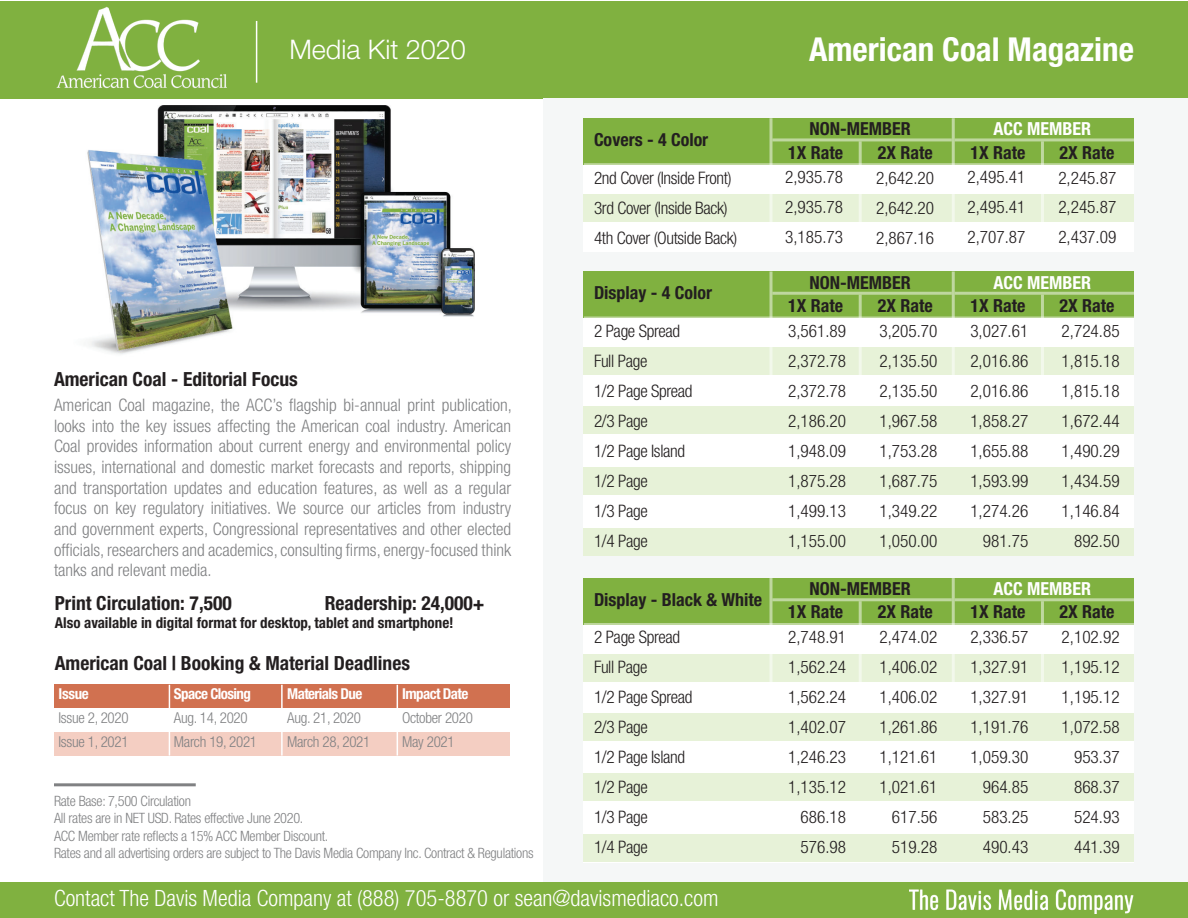
<style>
.page{position:relative;width:1188px;height:918px;background:#fff}
.page>*{position:absolute;margin:0;border:0;box-sizing:border-box;transform-origin:0 0}
.t1{font:700 condensed 33px "Helvetica Neue LT Std";color:#fff}
.t2{font:300 27px "Helvetica Neue LT Std";color:#fff}
.t3{font:300 condensed 22.5px "Helvetica Neue LT Std";color:#fff}
.t4{font:700 condensed 19.5px "Helvetica Neue LT Std";color:#231f20}
.t5{font:700 condensed 18px "Helvetica Neue LT Std";color:#231f20}
.t6{font:700 condensed 18px "Helvetica Neue LT Std";color:#fff}
.t7{font:300 condensed 17.25px/30px "Helvetica Neue LT Std";color:#231f20;text-align:justify}
.t8{font:300 condensed 17.25px/20.7px "Helvetica Neue LT Std";color:#808183;text-align:justify}
.t9{font:300 condensed 17.25px/30px "Helvetica Neue LT Std";letter-spacing:-.02em;color:#231f20}
.t10{font:300 condensed 15px/24px "Helvetica Neue LT Std";letter-spacing:-.02em;color:#808183}
.t11{font:700 condensed 15px "Helvetica Neue LT Std";color:#231f20}
.t12{font:700 condensed 15px "Helvetica Neue LT Std";letter-spacing:-.04em;color:#fff}
.t13{font:300 condensed 14.25px/17.1px "Helvetica Neue LT Std";letter-spacing:-.02em;color:#808183}
</style>
<div class="page">
<div style="left:0;top:882px;width:1188px;height:36px;background:#80b140"></div>
<div style="left:0;top:1px;width:1188px;height:97px;background:#80b140"></div>
<img style="left:38px;top:6px;width:203px;height:93px">
<hr style="left:256px;top:21px;width:1px;height:62px;background:#fff">
<img style="left:910px;top:889px;width:224px;height:25px">
<div style="left:543px;top:98px;width:645px;height:784px;background:#f5f7f7"></div>
<div style="left:584px;top:118px;width:550px;height:133px;background:#fff"></div>
<div style="left:584px;top:271px;width:550px;height:285px;background:#fff"></div>
<div style="left:584px;top:578px;width:550px;height:284px;background:#fff"></div>
<div style="left:584px;top:118px;width:550px;height:47px;background:#80b140"></div>
<div style="left:584px;top:271px;width:550px;height:47px;background:#80b140"></div>
<div style="left:584px;top:578px;width:550px;height:47px;background:#80b140"></div>
<div style="left:584px;top:194px;width:550px;height:28px;background:#e7f2d8"></div>
<div style="left:584px;top:347px;width:550px;height:28px;background:#e7f2d8"></div>
<div style="left:584px;top:654px;width:550px;height:28px;background:#e7f2d8"></div>
<div style="left:584px;top:406px;width:550px;height:28px;background:#e7f2d8"></div>
<div style="left:584px;top:713px;width:550px;height:28px;background:#e7f2d8"></div>
<div style="left:584px;top:467px;width:550px;height:28px;background:#e7f2d8"></div>
<div style="left:584px;top:773px;width:550px;height:28px;background:#e7f2d8"></div>
<div style="left:584px;top:528px;width:550px;height:28px;background:#e7f2d8"></div>
<div style="left:584px;top:834px;width:550px;height:28px;background:#e7f2d8"></div>
<hr style="left:584px;top:163px;width:550px;height:3px;background:#fff">
<hr style="left:584px;top:316px;width:550px;height:3px;background:#fff">
<hr style="left:584px;top:623px;width:550px;height:3px;background:#fff">
<div style="left:54px;top:685px;width:456px;height:23px;background:#d17150"></div>
<div style="left:54px;top:732px;width:456px;height:24px;background:#f4cec2"></div>
<hr style="left:54px;top:783px;width:142px;height:3px;background:#808183">
<img style="left:87px;top:106px;width:388px;height:248px">
<hr style="left:859px;top:141px;width:3px;height:110px;background:#fff">
<hr style="left:859px;top:295px;width:3px;height:110px;background:#fff">
<hr style="left:859px;top:601px;width:3px;height:110px;background:#fff">
<hr style="left:1041px;top:141px;width:3px;height:110px;background:#fff">
<hr style="left:1041px;top:295px;width:3px;height:110px;background:#fff">
<hr style="left:1041px;top:601px;width:3px;height:110px;background:#fff">
<hr style="left:770px;top:118px;width:2px;height:133px;background:#fff">
<hr style="left:770px;top:271px;width:2px;height:134px;background:#fff">
<hr style="left:770px;top:578px;width:2px;height:133px;background:#fff">
<hr style="left:952px;top:118px;width:3px;height:133px;background:#fff">
<hr style="left:952px;top:271px;width:3px;height:134px;background:#fff">
<hr style="left:952px;top:578px;width:3px;height:133px;background:#fff">
<hr style="left:772px;top:138px;width:180px;height:3px;background:#fff">
<hr style="left:772px;top:292px;width:180px;height:3px;background:#fff">
<hr style="left:772px;top:598px;width:180px;height:3px;background:#fff">
<hr style="left:955px;top:138px;width:179px;height:3px;background:#fff">
<hr style="left:955px;top:292px;width:179px;height:3px;background:#fff">
<hr style="left:955px;top:598px;width:179px;height:3px;background:#fff">
<hr style="left:281px;top:685px;width:2px;height:71px;background:#fff">
<hr style="left:397px;top:685px;width:1px;height:71px;background:#fff">
<hr style="left:169px;top:685px;width:1px;height:71px;background:#fff">
<h2 class="t2" style="left:289px;top:33px;width:178px">Media Kit 2020</h2>
<p class="t4" style="left:54px;top:368px;width:245px">American Coal - Editorial Focus</p>
<p class="t8" style="left:54px;top:394px;width:459px">American Coal magazine, the ACC’s flagship bi-annual print publication, looks into the key issues affecting the American coal industry. American Coal provides information about current energy and environmental policy issues, international and domestic market forecasts and reports, shipping and transportation updates and education features, as well as a regular focus on key regulatory initiatives. We source our articles from industry and government experts, Congressional representatives and other elected officials, researchers and academics, consulting firms, energy-focused think tanks and relevant media.</p>
<p class="t4" style="left:55px;top:591px;width:179px">Print Circulation: 7,500</p>
<p class="t4" style="left:325px;top:591px;width:161px">Readership: 24,000+</p>
<p class="t11" style="left:55px;top:613px;width:400px">Also available in digital format for desktop, tablet and smartphone!</p>
<p class="t4" style="left:55px;top:651px;width:357px">American Coal | Booking &amp; Material Deadlines</p>
<p class="t12" style="left:58px;top:685px;width:32px">Issue</p>
<p class="t10" style="left:58px;top:706px;width:72px">Issue 2, 2020<br>Issue 1, 2021</p>
<p class="t12" style="left:174px;top:685px;width:78px">Space Closing</p>
<p class="t10" style="left:174px;top:706px;width:85px">Aug. 14, 2020<br>March 19, 2021</p>
<p class="t12" style="left:287px;top:685px;width:77px">Materials Due</p>
<p class="t10" style="left:287px;top:706px;width:85px">Aug. 21, 2020<br>March 28, 2021</p>
<p class="t12" style="left:402px;top:685px;width:68px">Impact Date</p>
<p class="t10" style="left:402px;top:706px;width:72px">October 2020<br>May 2021</p>
<p class="t13" style="left:54px;top:793px;width:481px">Rate Base: 7,500 Circulation<br>All rates are in NET USD. Rates effective June 2020.<br>ACC Member rate reflects a 15% ACC Member Discount.<br>Rates and all advertising orders are subject to The Davis Media Company Inc. Contract &amp; Regulations</p>
<p class="t5" style="left:594px;top:129px;width:116px">Covers - 4 Color</p>
<p class="t9" style="left:594px;top:162px;width:145px">2nd Cover (Inside Front)<br>3rd Cover (Inside Back)<br>4th Cover (Outside Back)</p>
<p class="t5" style="left:594px;top:282px;width:120px">Display - 4 Color</p>
<p class="t9" style="left:594px;top:316px;width:100px">2 Page Spread<br>Full Page<br>1/2 Page Spread<br>2/3 Page<br>1/2 Page Island<br>1/2 Page<br>1/3 Page<br>1/4 Page</p>
<p class="t5" style="left:594px;top:588px;width:170px">Display - Black &amp; White</p>
<p class="t9" style="left:594px;top:622px;width:100px">2 Page Spread<br>Full Page<br>1/2 Page Spread<br>2/3 Page<br>1/2 Page Island<br>1/2 Page<br>1/3 Page<br>1/4 Page</p>
<h3 class="t3" style="left:54px;top:885px;width:666px">Contact The Davis Media Company at (888) 705-8870 or sean@davismediaco.com</h3>
<h1 class="t1" style="left:809px;top:29px;width:326px">American Coal Magazine</h1>
<p class="t5" style="left:810px;top:118px;width:103px">NON-MEMBER</p>
<p class="t6" style="left:994px;top:118px;width:99px">ACC MEMBER</p>
<p class="t5" style="left:788px;top:141px;width:56px">1X Rate</p>
<p class="t5" style="left:878px;top:141px;width:56px">2X Rate</p>
<p class="t5" style="left:970px;top:141px;width:56px">1X Rate</p>
<p class="t5" style="left:1060px;top:141px;width:56px">2X Rate</p>
<p class="t7" style="left:785px;top:162px;width:59px">2,935.78<br>2,935.78<br>3,185.73</p>
<p class="t7" style="left:876px;top:162px;width:59px">2,642.20<br>2,642.20<br>2,867.16</p>
<p class="t7" style="left:967px;top:162px;width:59px">2,495.41<br>2,495.41<br>2,707.87</p>
<p class="t7" style="left:1058px;top:162px;width:59px">2,245.87<br>2,245.87<br>2,437.09</p>
<p class="t5" style="left:810px;top:271px;width:103px">NON-MEMBER</p>
<p class="t6" style="left:994px;top:271px;width:99px">ACC MEMBER</p>
<p class="t5" style="left:788px;top:295px;width:56px">1X Rate</p>
<p class="t5" style="left:878px;top:295px;width:56px">2X Rate</p>
<p class="t5" style="left:970px;top:295px;width:56px">1X Rate</p>
<p class="t5" style="left:1060px;top:295px;width:56px">2X Rate</p>
<p class="t7" style="left:788px;top:316px;width:59px">3,561.89<br>2,372.78<br>2,372.78<br>2,186.20<br>1,948.09<br>1,875.28<br>1,499.13<br>1,155.00</p>
<p class="t7" style="left:879px;top:316px;width:59px">3,205.70<br>2,135.50<br>2,135.50<br>1,967.58<br>1,753.28<br>1,687.75<br>1,349.22<br>1,050.00</p>
<p class="t7" style="left:970px;top:315px;width:59px;text-align:right">3,027.61<br>2,016.86<br>2,016.86<br>1,858.27<br>1,655.88<br>1,593.99<br>1,274.26<br>981.75</p>
<p class="t7" style="left:1062px;top:316px;width:59px;text-align:right">2,724.85<br>1,815.18<br>1,815.18<br>1,672.44<br>1,490.29<br>1,434.59<br>1,146.84<br>892.50</p>
<p class="t5" style="left:810px;top:578px;width:103px">NON-MEMBER</p>
<p class="t6" style="left:994px;top:578px;width:99px">ACC MEMBER</p>
<p class="t5" style="left:788px;top:601px;width:56px">1X Rate</p>
<p class="t5" style="left:878px;top:601px;width:56px">2X Rate</p>
<p class="t5" style="left:970px;top:601px;width:56px">1X Rate</p>
<p class="t5" style="left:1060px;top:601px;width:56px">2X Rate</p>
<p class="t7" style="left:788px;top:622px;width:59px;text-align:right">2,748.91<br>1,562.24<br>1,562.24<br>1,402.07<br>1,246.23<br>1,135.12<br>686.18<br>576.98</p>
<p class="t7" style="left:879px;top:622px;width:59px;text-align:right">2,474.02<br>1,406.02<br>1,406.02<br>1,261.86<br>1,121.61<br>1,021.61<br>617.56<br>519.28</p>
<p class="t7" style="left:970px;top:622px;width:59px;text-align:right">2,336.57<br>1,327.91<br>1,327.91<br>1,191.76<br>1,059.30<br>964.85<br>583.25<br>490.43</p>
<p class="t7" style="left:1062px;top:622px;width:59px;text-align:right">2,102.92<br>1,195.12<br>1,195.12<br>1,072.58<br>953.37<br>868.37<br>524.93<br>441.39</p>
</div>
